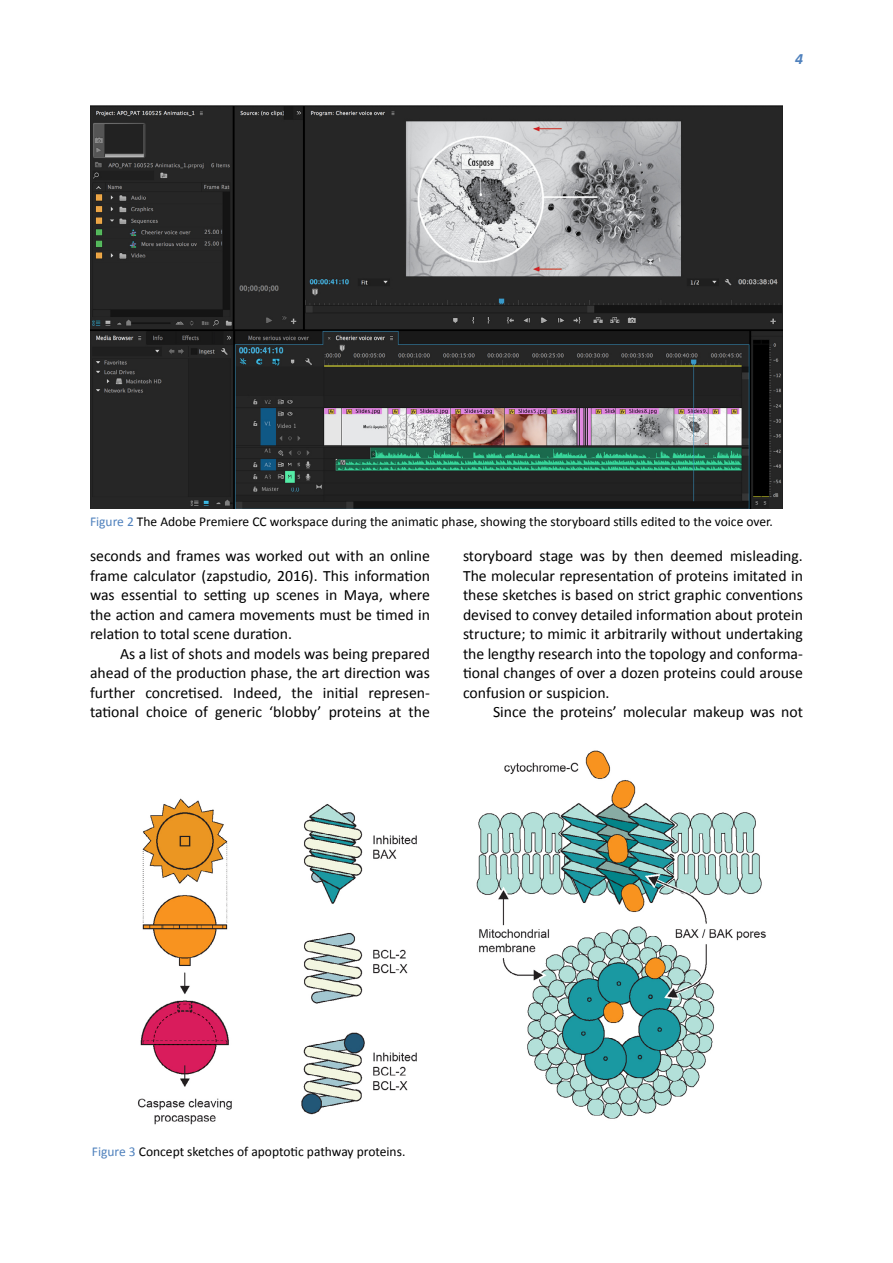
<style>
.page{position:relative;width:893px;height:1263px;background:#fff}
.page>*{position:absolute;margin:0;border:0;box-sizing:border-box;transform-origin:0 0}
.t1{font:15.75px/19.5px "Calibri";color:#000;text-align:justify}
.t2{font:italic 700 15.75px "Calibri";color:#4f81bd}
.t3{font:13.5px "Calibri";color:#000}
.s1{color:#4f81bd}
</style>
<div class="page">
<img style="left:90px;top:105px;width:693px;height:404px">
<img style="left:138px;top:750px;width:628px;height:375px">
<p class="t2" style="left:795px;top:48px;width:9px">4</p>
<p class="t3" style="left:90px;top:513px;width:684px"><span class="s1">Figure 2</span> The Adobe Premiere CC workspace during the animatic phase, showing the storyboard stills edited to the voice over.</p>
<p class="t1" style="left:90px;top:546px;width:341px">seconds and frames was worked out with an online frame calculator (zapstudio, 2016). This information was essential to setting up scenes in Maya, where the action and camera movements must be timed in relation to total scene duration.</p>
<p class="t1" style="left:90px;top:644px;width:341px;text-indent:30px">As a list of shots and models was being prepared ahead of the production phase, the art direction was further concretised. Indeed, the initial represen&shy;tational choice of generic ‘blobby’ proteins at the</p>
<p class="t1" style="left:463px;top:546px;width:341px">storyboard stage was by then deemed misleading.<br>The molecular representation of proteins imitated in these sketches is based on strict graphic conventions devised to convey detailed information about protein structure; to mimic it arbitrarily without undertaking the lengthy research into the topology and conforma&shy;tional changes of over a dozen proteins could arouse confusion or suspicion.</p>
<p class="t1" style="left:493px;top:702px;width:311px">Since the proteins’ molecular makeup was not</p>
<p class="t3" style="left:92px;top:1143px;width:315px"><span class="s1">Figure 3</span> Concept sketches of apoptotic pathway proteins.</p>
</div>
